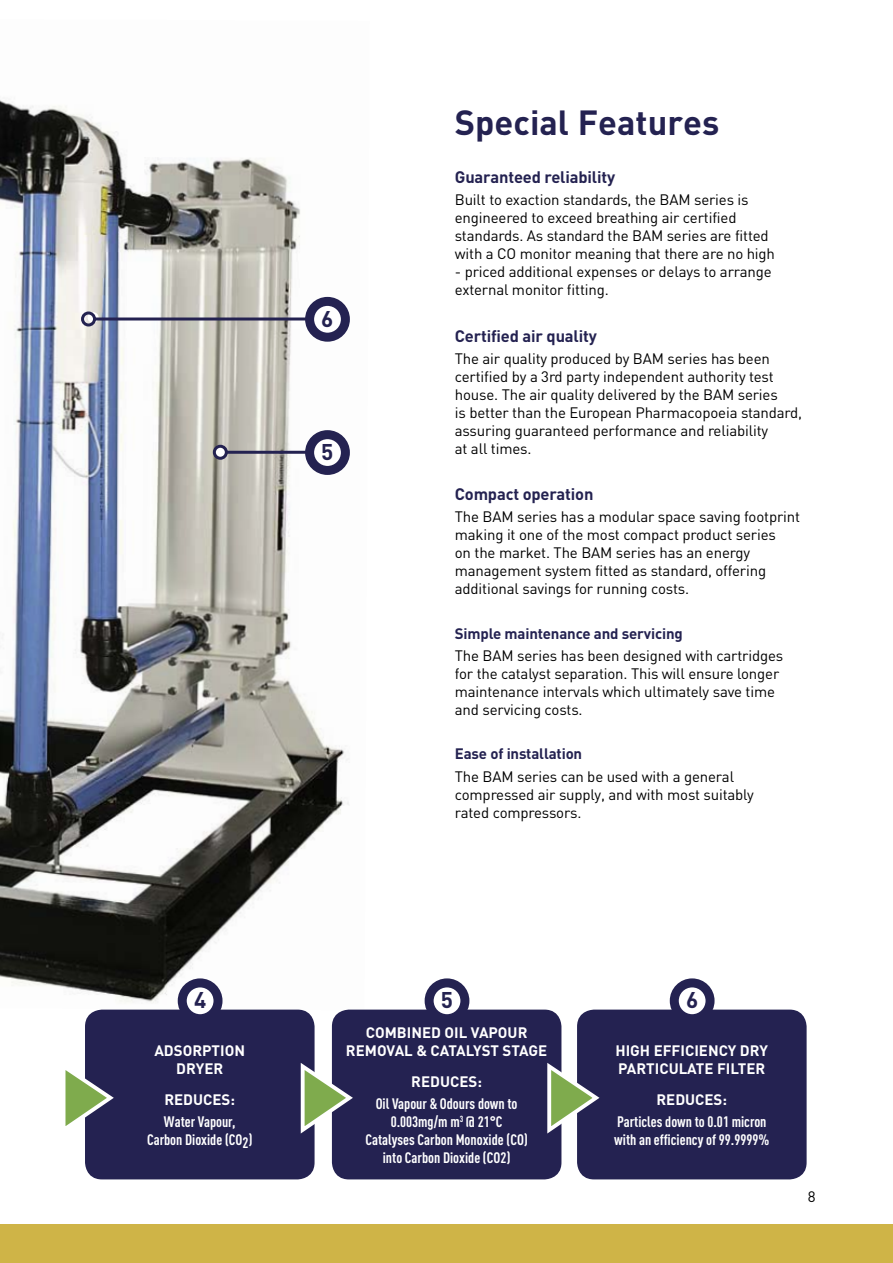
<style>
.page{position:relative;width:893px;height:1263px;background:#fff}
.page>*{position:absolute;margin:0;border:0;box-sizing:border-box;transform-origin:0 0}
.t1{font:700 34.5px "DIN";color:#242251}
.t2{font:700 22.5px "DIN";color:#242251}
.t3{font:700 16.5px "DIN";letter-spacing:-.01em;color:#242251}
.t4{font:15px/18px "DIN";letter-spacing:-.01em;color:#000}
.t5{font:700 15px/18px "DIN Cond";color:#fff;text-align:center}
.t6{font:700 15px/18px "DIN";color:#fff;text-align:center}
.t7{font:700 15px "DIN";letter-spacing:-.01em;color:#242251}
</style>
<div class="page">
<img style="left:0;top:100px;width:370px;height:910px">
<div style="left:85px;top:1010px;width:230px;height:169px;background:#242251;border-radius:17px"></div>
<div style="left:332px;top:1010px;width:229px;height:169px;background:#242251;border-radius:17px"></div>
<div style="left:577px;top:1010px;width:229px;height:169px;background:#242251;border-radius:17px"></div>
<svg style="left:300px;top:1059px;width:53px;height:78px"></svg>
<svg style="left:65px;top:1070px;width:49px;height:56px"></svg>
<svg style="left:547px;top:1059px;width:53px;height:78px"></svg>
<svg style="left:429px;top:983px;width:36px;height:36px"></svg>
<div style="left:425px;top:978px;width:44px;height:45px;border:9px solid #242251;border-radius:50%"></div>
<svg style="left:674px;top:983px;width:36px;height:36px"></svg>
<div style="left:670px;top:978px;width:44px;height:45px;border:9px solid #242251;border-radius:50%"></div>
<svg style="left:182px;top:983px;width:36px;height:36px"></svg>
<div style="left:178px;top:978px;width:44px;height:45px;border:9px solid #242251;border-radius:50%"></div>
<div style="left:215px;top:447px;width:11px;height:11px;background:#fff;border-radius:50%"></div>
<hr style="left:226px;top:451px;width:101px;height:3px;background:#242251">
<div style="left:213px;top:445px;width:15px;height:15px;border:3px solid #242251;border-radius:50%"></div>
<svg style="left:310px;top:435px;width:35px;height:35px"></svg>
<div style="left:305px;top:430px;width:45px;height:45px;border:9px solid #242251;border-radius:50%"></div>
<svg style="left:88px;top:312px;width:11px;height:11px"></svg>
<svg style="left:310px;top:301px;width:35px;height:36px"></svg>
<div style="left:305px;top:297px;width:45px;height:45px;border:9px solid #242251;border-radius:50%"></div>
<hr style="left:95px;top:318px;width:215px;height:3px;background:#242251">
<div style="left:81px;top:312px;width:15px;height:15px;border:3px solid #242251;border-radius:50%"></div>
<div style="left:0;top:1224px;width:893px;height:39px;background:#cfb447"></div>
<h2 class="t2" style="left:321px;top:311px;width:14px">6</h2>
<h2 class="t2" style="left:321px;top:444px;width:14px">5</h2>
<h1 class="t1" style="left:455px;top:110px;width:266px">Special Features</h1>
<p class="t3" style="left:455px;top:171px;width:162px">Guaranteed reliability</p>
<p class="t4" style="left:455px;top:193px;width:322px">Built to exaction standards, the BAM series is engineered to exceed breathing air certified standards. As standard the BAM series are fitted with a CO monitor meaning that there are no high</p>
<p class="t4" style="left:455px;top:265px;width:318px">- priced additional expenses or delays to arrange external monitor fitting.</p>
<p class="t3" style="left:455px;top:330px;width:144px">Certified air quality</p>
<p class="t4" style="left:455px;top:351px;width:349px">The air quality produced by BAM series has been certified by a 3rd party independent authority test house. The air quality delivered by the BAM series<br>is better than the European Pharmacopoeia standard, assuring guaranteed performance and reliability<br>at all times.</p>
<p class="t3" style="left:455px;top:488px;width:140px">Compact operation</p>
<p class="t4" style="left:455px;top:510px;width:347px">The BAM series has a modular space saving footprint making it one of the most compact product series<br>on the market. The BAM series has an energy management system fitted as standard, offering additional savings for running costs.</p>
<p class="t7" style="left:455px;top:628px;width:230px">Simple maintenance and servicing</p>
<p class="t4" style="left:455px;top:648px;width:330px">The BAM series has been designed with cartridges for the catalyst separation. This will ensure longer maintenance intervals which ultimately save time and servicing costs.</p>
<p class="t7" style="left:455px;top:749px;width:129px">Ease of installation</p>
<p class="t4" style="left:455px;top:769px;width:301px">The BAM series can be used with a general compressed air supply, and with most suitably rated compressors.</p>
<h2 class="t2" style="left:194px;top:992px;width:14px">4</h2>
<h2 class="t2" style="left:441px;top:992px;width:14px">5</h2>
<h2 class="t2" style="left:686px;top:992px;width:14px">6</h2>
<p class="t6" style="left:154px;top:1043px;width:92px">ADSORPTION<br>DRYER</p>
<p class="t6" style="left:164px;top:1092px;width:72px">REDUCES:</p>
<p class="t5" style="left:147px;top:1114px;width:107px">Water Vapour,<br>Carbon Dioxide (CO2)</p>
<p class="t6" style="left:346px;top:1025px;width:203px">COMBINED OIL VAPOUR<br>REMOVAL &amp; CATALYST STAGE</p>
<p class="t6" style="left:411px;top:1074px;width:72px">REDUCES:</p>
<p class="t5" style="left:365px;top:1096px;width:164px">Oil Vapour &amp; Odours down to<br>0.003mg/m m<sup>3</sup> @ 21°C<br>Catalyses Carbon Monoxide (CO) into Carbon Dioxide (CO2)</p>
<p class="t6" style="left:615px;top:1043px;width:154px;text-align:left">HIGH EFFICIENCY DRY<br>PARTICULATE FILTER</p>
<p class="t6" style="left:656px;top:1092px;width:72px">REDUCES:</p>
<p class="t5" style="left:614px;top:1114px;width:157px;text-align:left">Particles down to 0.01 micron with an efficiency of 99.9999%</p>
<p class="t4" style="left:808px;top:1190px;width:9px">8</p>
</div>
